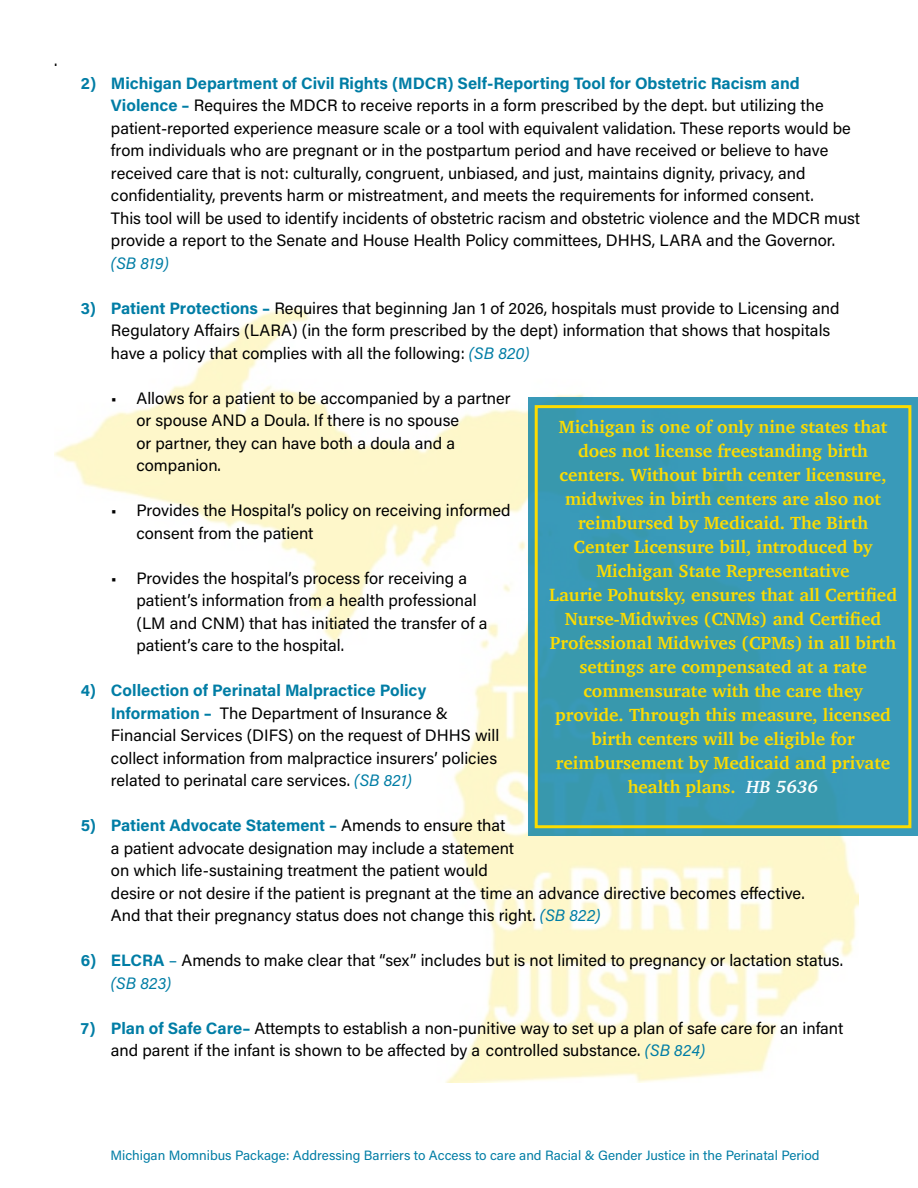
<style>
.page{position:relative;width:918px;height:1188px;background:#fff}
.page>*{position:absolute;margin:0;border:0;box-sizing:border-box;transform-origin:0 0}
.t1{font:700 18px/24px "Charter";color:#fddc00;text-align:center}
.t2{font:16.5px/22.5px "Acumin Pro";color:#000}
.t3{font:italic 16.5px "Acumin Pro";color:#007da5}
.t4{font:13.5px "Acumin Pro";color:#007da5}
.s1{font-weight:700;color:#007da5}
.s2{font-style:italic;color:#007da5}
.s3{color:#007da5}
.s4{font-style:italic;color:#fcfeff}
</style>
<div class="page">
<img style="left:54px;top:309px;width:805px;height:773px">
<div style="left:528px;top:397px;width:390px;height:439px;background:#3999b8"></div>
<div style="left:535px;top:405px;width:376px;height:423px;border:3px solid #fddc00"></div>
<p class="t2" style="left:54px;top:48px;width:5px">.</p>
<p class="t2" style="left:111px;top:71px;width:751px;text-indent:-30px"><span class="s1">2) Michigan Department of Civil Rights (MDCR) Self-Reporting Tool for Obstetric Racism and Violence –</span> Requires the MDCR to receive reports in a form prescribed by the dept. but utilizing the patient-reported experience measure scale or a tool with equivalent validation. These reports would be from individuals who are pregnant or in the postpartum period and have received or believe to have received care that is not: culturally, congruent, unbiased, and just, maintains dignity, privacy, and confidentiality, prevents harm or mistreatment, and meets the requirements for informed consent.<br>This tool will be used to identify incidents of obstetric racism and obstetric violence and the MDCR must provide a report to the Senate and House Health Policy committees, DHHS, LARA and the Governor.</p>
<p class="t3" style="left:111px;top:251px;width:59px">(SB 819)</p>
<p class="t2" style="left:111px;top:296px;width:730px;text-indent:-30px"><span class="s1">3) Patient Protections –</span> Requires that beginning Jan 1 of 2026, hospitals must provide to Licensing and<br>Regulatory Affairs (LARA) (in the form prescribed by the dept) information that shows that hospitals have a policy that complies with all the following: <span class="s2">(SB 820)</span></p>
<p class="t2" style="left:136px;top:386px;width:376px;text-indent:-25px">• Allows for a patient to be accompanied by a partner or spouse AND a Doula. If there is no spouse<br>or partner, they can have both a doula and a companion.</p>
<p class="t2" style="left:136px;top:499px;width:376px;text-indent:-25px">• Provides the Hospital’s policy on receiving informed consent from the patient</p>
<p class="t2" style="left:136px;top:566px;width:353px;text-indent:-25px">• Provides the hospital’s process for receiving a patient’s information from a health professional (LM and CNM) that has initiated the transfer of a patient’s care to the hospital.</p>
<p class="t2" style="left:111px;top:679px;width:390px;text-indent:-30px"><span class="s1">4) Collection of Perinatal Malpractice Policy Information –</span> The Department of Insurance &amp; Financial Services (DIFS) on the request of DHHS will collect information from malpractice insurers’ policies related to perinatal care services. <span class="s2">(SB 821)</span></p>
<p class="t2" style="left:111px;top:814px;width:695px;text-indent:-30px"><span class="s1">5) Patient Advocate Statement –</span> Amends to ensure that<br>a patient advocate designation may include a statement<br>on which life-sustaining treatment the patient would<br>desire or not desire if the patient is pregnant at the time an advance directive becomes effective.<br>And that their pregnancy status does not change this right. <span class="s2">(SB 822)</span></p>
<p class="t2" style="left:111px;top:949px;width:734px;text-indent:-30px"><span class="s1">6) ELCRA</span> <span class="s3">–</span> Amends to make clear that “sex” includes but is not limited to pregnancy or lactation status. <span class="s2">(SB 823)</span></p>
<p class="t2" style="left:111px;top:1016px;width:734px;text-indent:-30px"><span class="s1">7) Plan of Safe Care–</span> Attempts to establish a non-punitive way to set up a plan of safe care for an infant and parent if the infant is shown to be affected by a controlled substance. <span class="s2">(SB 824)</span></p>
<p class="t1" style="left:549px;top:415px;width:350px">Michigan is one of only nine states that does not license freestanding birth centers. Without birth center licensure, midwives in birth centers are also not reimbursed by Medicaid. The Birth Center Licensure bill, introduced by Michigan State Representative<br>Laurie Pohutsky, ensures that all Certified Nurse-Midwives (CNMs) and Certified Professional Midwives (CPMs) in all birth settings are compensated at a rate commensurate with the care they provide. Through this measure, licensed birth centers will be eligible for reimbursement by Medicaid and private health plans. <span class="s4">HB 5636</span></p>
<p class="t4" style="left:111px;top:1146px;width:711px">Michigan Momnibus Package: Addressing Barriers to Access to care and Racial &amp; Gender Justice in the Perinatal Period</p>
</div>
